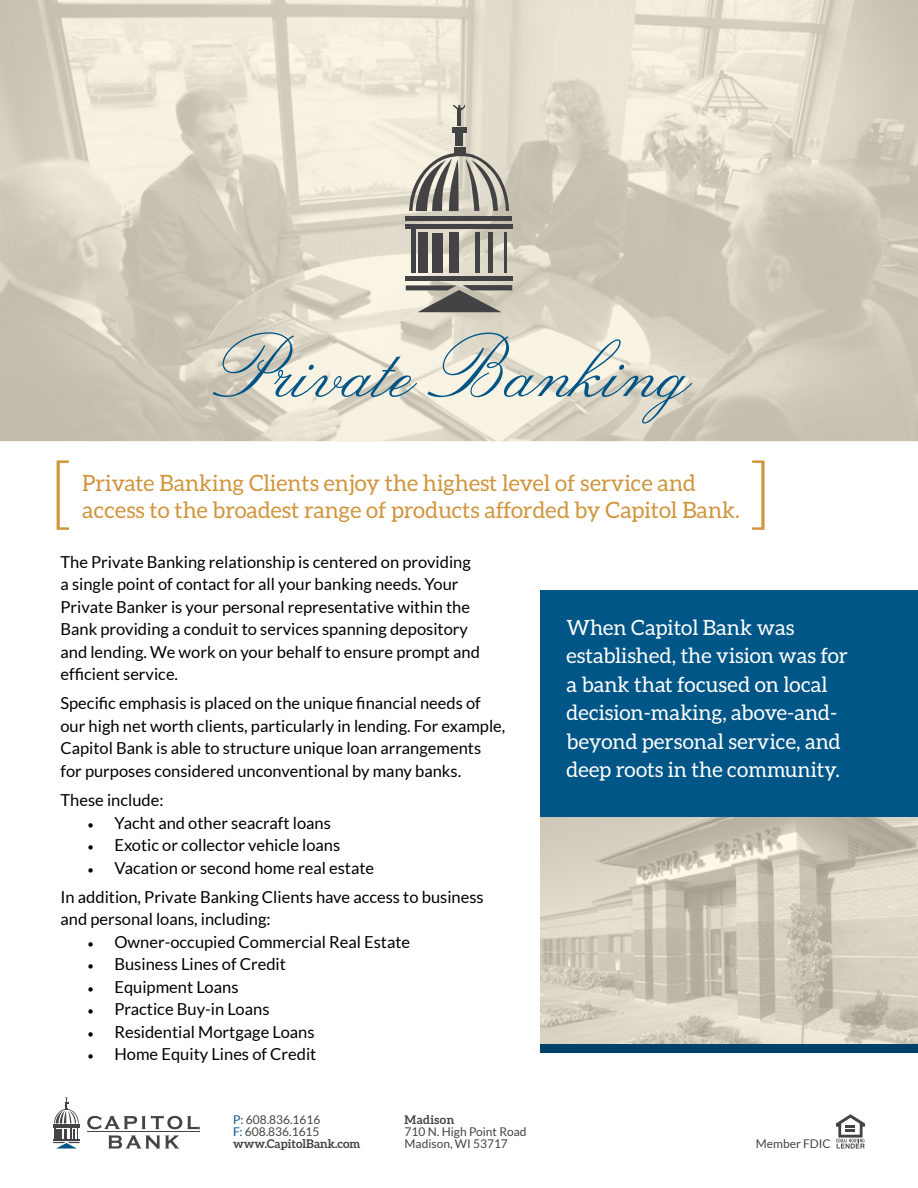
<style>
.page{position:relative;width:918px;height:1188px;background:#fff}
.page>*{position:absolute;margin:0;border:0;box-sizing:border-box;transform-origin:0 0}
.t1{font:90px "Lucia BT";color:#005586}
.t2{font:300 78px "Aleo";color:#d0953d}
.t3{font:22.5px "Aleo";color:#d0953d}
.t4{font:21px/28.5px "Aleo";color:#fff}
.t5{font:16.5px/22.5px "Lato";color:#000}
.t6{font:12px/12px "Lato";color:#434345}
.t7{font:700 12px "Aleo";color:#434345}
.t8{font:700 12px "Aleo";letter-spacing:.03em;color:#434345}
.s1{font-family:"Minion Pro"}
.s2{color:#005687}
</style>
<div class="page">
<svg style="left:87px;top:1115px;width:113px;height:34px"></svg>
<hr style="left:88px;top:1131px;width:112px;height:1px;background:#444446">
<svg style="left:53px;top:1097px;width:27px;height:52px"></svg>
<svg style="left:836px;top:1114px;width:29px;height:35px"></svg>
<svg style="left:0;top:0;width:918px;height:442px;background:#dbd5c6"></svg>
<div style="left:452px;top:128px;width:15px;height:5px;background:#434345"></div>
<div style="left:456px;top:133px;width:7px;height:12px;background:#434345"></div>
<div style="left:454px;top:148px;width:12px;height:8px;background:#434345"></div>
<div style="left:405px;top:216px;width:107px;height:5px;background:#434345"></div>
<div style="left:405px;top:224px;width:108px;height:5px;background:#434345"></div>
<div style="left:405px;top:276px;width:108px;height:5px;background:#434345"></div>
<hr style="left:412px;top:229px;width:4px;height:44px;background:#434345">
<div style="left:418px;top:233px;width:9px;height:40px;background:#434345"></div>
<div style="left:432px;top:233px;width:10px;height:40px;background:#434345"></div>
<div style="left:450px;top:233px;width:9px;height:40px;background:#434345"></div>
<div style="left:475px;top:233px;width:5px;height:40px;background:#434345"></div>
<hr style="left:488px;top:233px;width:4px;height:40px;background:#434345">
<hr style="left:504px;top:233px;width:3px;height:40px;background:#434345">
<svg style="left:406px;top:285px;width:106px;height:27px;background:#918e87"></svg>
<svg style="left:409px;top:152px;width:101px;height:59px;background:#aba89f"></svg>
<hr style="left:457px;top:111px;width:4px;height:15px;background:#434345">
<svg style="left:452px;top:104px;width:14px;height:7px"></svg>
<svg style="left:541px;top:816px;width:377px;height:228px;background:#cec8ba"></svg>
<div style="left:541px;top:1044px;width:377px;height:9px;background:#00416a"></div>
<div style="left:541px;top:590px;width:377px;height:226px;background:#005687"></div>
<h1 class="t1" style="left:212px;top:317px;width:480px">Private Banking</h1>
<h2 class="t2" style="left:50px;top:450px;width:22px">[</h2>
<h3 class="t3" style="left:82px;top:471px;width:615px">Private Banking Clients enjoy the highest level of service and</h3>
<h3 class="t3" style="left:82px;top:498px;width:659px">access to the broadest range of products afforded by Capitol Bank.</h3>
<h2 class="t2" style="left:750px;top:450px;width:22px">]</h2>
<p class="t5" style="left:60px;top:550px;width:421px">The Private Banking relationship is centered on providing a single point of contact for all your banking needs. Your Private Banker is your personal representative within the Bank providing a conduit to services spanning depository and lending. We work on your behalf to ensure prompt and efficient service.</p>
<p class="t5" style="left:60px;top:692px;width:446px">Specific emphasis is placed on the unique financial needs of our high net worth clients, particularly in lending. For example, Capitol Bank is able to structure unique loan arrangements for purposes considered unconventional by many banks.</p>
<p class="t5" style="left:60px;top:789px;width:105px">These include:</p>
<p class="t5" style="left:87px;top:811px;width:245px"><span class="s1">•</span> Yacht and other seacraft loans</p>
<p class="t5" style="left:87px;top:834px;width:254px"><span class="s1">•</span> Exotic or collector vehicle loans</p>
<p class="t5" style="left:60px;top:853px;width:425px;line-height:29.2px;text-indent:27px"><span class="s1">•</span> Vacation or second home real estate<br>In addition, Private Banking Clients have access to business</p>
<p class="t5" style="left:60px;top:908px;width:212px">and personal loans, including:</p>
<p class="t5" style="left:87px;top:931px;width:324px"><span class="s1">•</span> Owner-occupied Commercial Real Estate</p>
<p class="t5" style="left:87px;top:953px;width:200px"><span class="s1">•</span> Business Lines of Credit</p>
<p class="t5" style="left:87px;top:976px;width:153px"><span class="s1">•</span> Equipment Loans</p>
<p class="t5" style="left:87px;top:998px;width:184px"><span class="s1">•</span> Practice Buy-in Loans</p>
<p class="t5" style="left:87px;top:1021px;width:229px"><span class="s1">•</span> Residential Mortgage Loans</p>
<p class="t5" style="left:87px;top:1043px;width:231px"><span class="s1">•</span> Home Equity Lines of Credit</p>
<p class="t6" style="left:233px;top:1113px;width:89px"><span class="s2">P:</span> 608.836.1616<br><span class="s2">F:</span> 608.836.1615</p>
<p class="t7" style="left:233px;top:1136px;width:129px">www.CapitolBank.com</p>
<p class="t8" style="left:405px;top:1113px;width:51px">Madison</p>
<p class="t6" style="left:405px;top:1126px;width:123px">710 N. High Point Road<br>Madison, WI 53717</p>
<p class="t4" style="left:567px;top:613px;width:283px">When Capitol Bank was established, the vision was for a bank that focused on local decision-making, above-and&shy;beyond personal service, and deep roots in the community.</p>
<p class="t6" style="left:756px;top:1138px;width:77px">Member FDIC</p>
</div>
